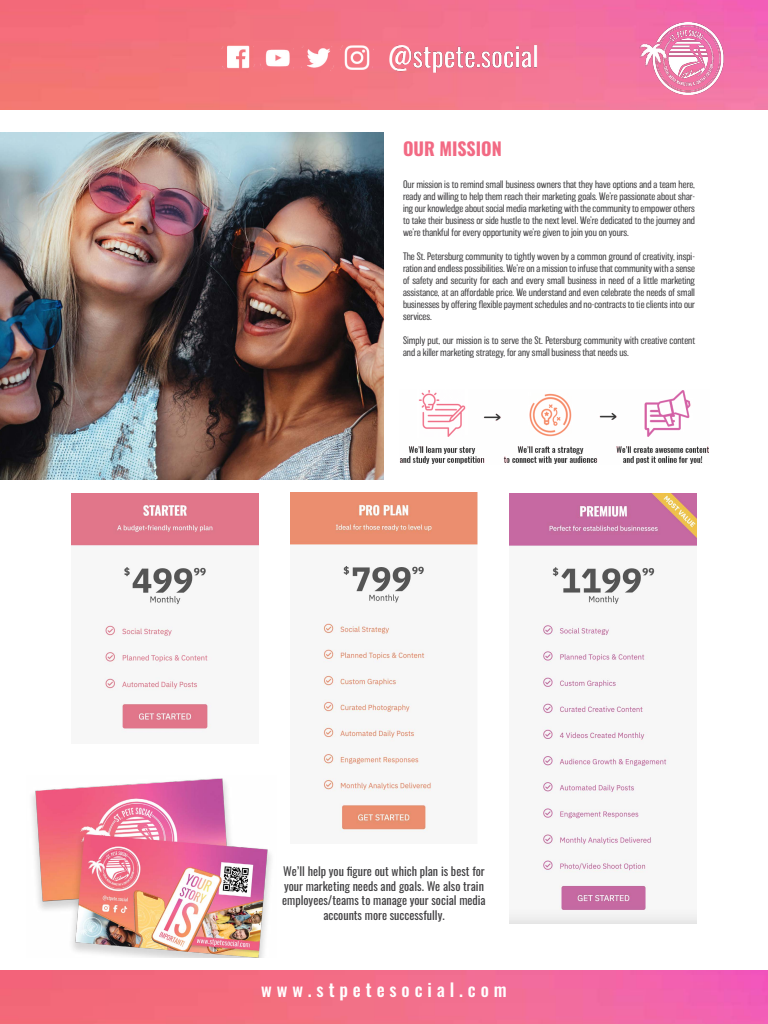
<style>
.page{position:relative;width:768px;height:1024px;background:#fff}
.page>*{position:absolute;margin:0;border:0;box-sizing:border-box;transform-origin:0 0}
.t1{font:500 18px "Oswald";letter-spacing:.27em;color:#fff}
.t2{font:700 18px "Oswald";color:#f26a84}
.t3{font:12px/14.4px "Oswald";color:#414042;text-align:center}
.t4{font:200 10px/12px "Balboa";color:#414042;text-align:justify}
</style>
<div class="page">
<img style="left:0;top:0;width:768px;height:110px">
<img style="left:639px;top:23px;width:85px;height:71px">
<img style="left:72px;top:493px;width:186px;height:239px">
<img style="left:291px;top:493px;width:186px;height:340px">
<img style="left:510px;top:493px;width:186px;height:431px">
<img style="left:0;top:970px;width:768px;height:54px">
<img style="left:209px;top:23px;width:350px;height:70px">
<img style="left:0;top:132px;width:384px;height:348px">
<img style="left:32px;top:778px;width:239px;height:180px">
<img style="left:400px;top:390px;width:309px;height:75px">
<h1 class="t2" style="left:403px;top:140px;width:100px">OUR MISSION</h1>
<p class="t4" style="left:403px;top:178px;width:294px">Our mission is to remind small business owners that they have options and a team here, ready and willing to help them reach their marketing goals. We’re passionate about shar&shy;ing our knowledge about social media marketing with the community to empower others to take their business or side hustle to the next level. We’re dedicated to the journey and we’re thankful for every opportunity we’re given to join you on yours.</p>
<p class="t4" style="left:403px;top:250px;width:294px">The St. Petersburg community to tightly woven by a common ground of creativity, inspi&shy;ration and endless possibilities. We’re on a mission to infuse that community with a sense of safety and security for each and every small business in need of a little marketing assistance, at an affordable price. We understand and even celebrate the needs of small businesses by offering flexible payment schedules and no-contracts to tie clients into our services.</p>
<p class="t4" style="left:403px;top:334px;width:294px">Simply put, our mission is to serve the St. Petersburg community with creative content and a killer marketing strategy, for any small business that needs us.</p>
<p class="t3" style="left:282px;top:863px;width:205px">We’ll help you figure out which plan is best for your marketing needs and goals. We also train employees/teams to manage your social media accounts more successfully.</p>
<h1 class="t1" style="left:261px;top:981px;width:247px">www.stpetesocial.com</h1>
</div>
